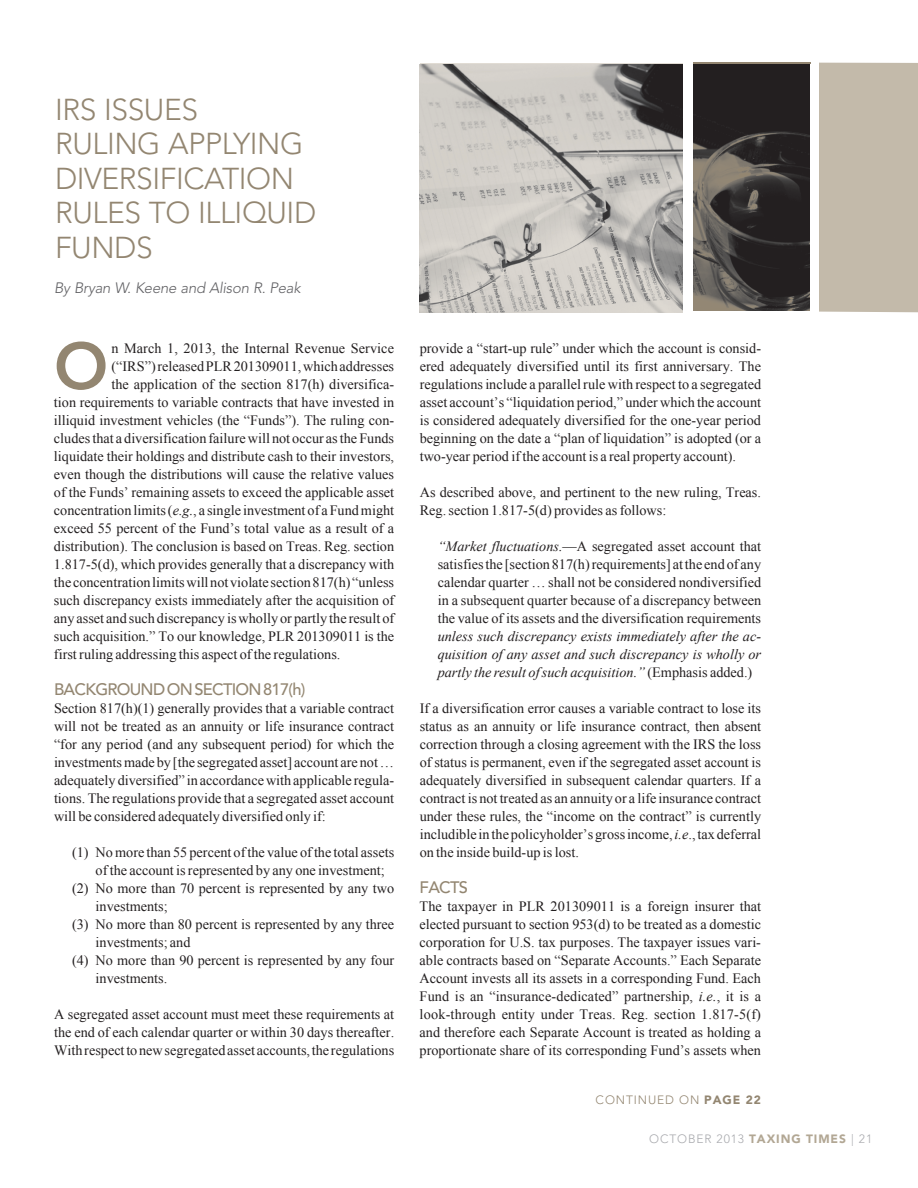
<style>
.page{position:relative;width:918px;height:1188px;background:#fff}
.page>*{position:absolute;margin:0;border:0;box-sizing:border-box;transform-origin:0 0}
.t1{font:800 65.1px "Avenir LT Std";color:#938671}
.t2{font:300 30px/34.5px "Avenir LT Std";letter-spacing:-.015em;color:#938671}
.t3{font:500 16.5px "Avenir LT Std";letter-spacing:-.045em;color:#938671}
.t4{font:italic 300 15px "Avenir LT Std";letter-spacing:-.015em;color:#636366}
.t5{font:14.25px/18px "Times New Roman";color:#231f20;text-align:justify}
.t6{font:italic 14.25px/18px "Times New Roman";color:#231f20;text-align:justify}
.t7{font:900 12px "Avenir LT Std";letter-spacing:.075em;color:#b2a794}
.t8{font:300 12px "Avenir LT Std";letter-spacing:.075em;color:#938671}
.t9{font:300 12px "Avenir LT Std";color:#a8a9ad}
.s1{font-style:italic}
.s2{font-style:normal}
.s3{font-weight:900}
.s4{font-weight:300;color:#a8a9ad}
</style>
<div class="page">
<img style="left:420px;top:65px;width:263px;height:247px">
<svg style="left:693px;top:63px;width:118px;height:248px;fill:#231f20"></svg>
<div style="left:819px;top:63px;width:99px;height:249px;background:#c3baaa"></div>
<h2 class="t2" style="left:55px;top:92px;width:75px">IRS ISSUES<br>RU LING</h2>
<h2 class="t2" style="left:168px;top:127px;width:99px">APP LYING</h2>
<h2 class="t2" style="left:55px;top:161px;width:197px">DIVERSIFICATION<br>RU LES TO ILLIQUID<br>FUNDS</h2>
<p class="t4" style="left:54px;top:279px;width:248px">By Bryan W. Keene and Alison R. Peak</p>
<h1 class="t1" style="left:54px;top:328px;width:56px">O</h1>
<p class="t5" style="left:111px;top:339px;width:284px">n March 1, 2013, the Internal Revenue Service</p>
<p class="t5" style="left:111px;top:357px;width:284px">(“IRS”) released PLR 201309011, which addresses</p>
<p class="t5" style="left:111px;top:375px;width:284px">the application of the section 817(h) diversifica-</p>
<p class="t5" style="left:54px;top:393px;width:342px">tion requirements to variable contracts that have invested in</p>
<p class="t5" style="left:54px;top:411px;width:342px">illiquid investment vehicles (the “Funds”). The ruling con-</p>
<p class="t5" style="left:54px;top:429px;width:342px">cludes that a diversification failure will not occur as the Funds</p>
<p class="t5" style="left:54px;top:447px;width:342px">liquidate their holdings and distribute cash to their investors,</p>
<p class="t5" style="left:54px;top:465px;width:342px">even though the distributions will cause the relative values</p>
<p class="t5" style="left:54px;top:483px;width:342px">of the Funds’ remaining assets to exceed the applicable asset</p>
<p class="t5" style="left:54px;top:501px;width:342px">concentration limits (<span class="s1">e.g.</span>, a single investment of a Fund might</p>
<p class="t5" style="left:54px;top:519px;width:342px">exceed 55 percent of the Fund’s total value as a result of a</p>
<p class="t5" style="left:54px;top:537px;width:342px">distribution). The conclusion is based on Treas. Reg. section</p>
<p class="t5" style="left:54px;top:555px;width:342px">1.817-5(d), which provides generally that a discrepancy with</p>
<p class="t5" style="left:54px;top:573px;width:342px">the concentration limits will not violate section 817(h) “unless</p>
<p class="t5" style="left:54px;top:591px;width:342px">such discrepancy exists immediately after the acquisition of</p>
<p class="t5" style="left:54px;top:609px;width:342px">any asset and such discrepancy is wholly or partly the result of</p>
<p class="t5" style="left:54px;top:627px;width:342px">such acquisition.” To our knowledge, PLR 201309011 is the</p>
<p class="t5" style="left:54px;top:645px;width:288px">first ruling addressing this aspect of the regulations.</p>
<p class="t3" style="left:54px;top:680px;width:253px">BACKG ROUND ON SECTION 817(h)</p>
<p class="t5" style="left:54px;top:699px;width:342px">Section 817(h)(1) generally provides that a variable contract will not be treated as an annuity or life insurance contract “for any period (and any subsequent period) for which the investments made by [the segregated asset] account are not … adequately diversified” in accordance with applicable regula&shy;tions. The regulations provide that a segregated asset account will be considered adequately diversified only if:</p>
<p class="t5" style="left:72px;top:843px;width:324px">(1) No more than 55 percent of the value of the total assets</p>
<p class="t5" style="left:96px;top:861px;width:291px">of the account is represented by any one investment;</p>
<p class="t5" style="left:72px;top:879px;width:324px">(2) No more than 70 percent is represented by any two</p>
<p class="t5" style="left:96px;top:897px;width:74px">investments;</p>
<p class="t5" style="left:72px;top:915px;width:324px">(3) No more than 80 percent is represented by any three</p>
<p class="t5" style="left:96px;top:933px;width:96px">investments; and</p>
<p class="t5" style="left:72px;top:951px;width:324px">(4) No more than 90 percent is represented by any four</p>
<p class="t5" style="left:96px;top:969px;width:73px">investments.</p>
<p class="t5" style="left:54px;top:1005px;width:342px">A segregated asset account must meet these requirements at the end of each calendar quarter or within 30 days thereafter.<br>With respect to new segregated asset accounts, the regulations</p>
<p class="t5" style="left:420px;top:339px;width:343px">provide a “start-up rule” under which the account is consid&shy;ered adequately diversified until its first anniversary. The regulations include a parallel rule with respect to a segregated asset account’s “liquidation period,” under which the account is considered adequately diversified for the one-year period beginning on the date a “plan of liquidation” is adopted (or a two-year period if the account is a real property account).</p>
<p class="t5" style="left:420px;top:483px;width:343px">As described above, and pertinent to the new ruling, Treas.<br>Reg. section 1.817-5(d) provides as follows:</p>
<p class="t5" style="left:438px;top:537px;width:325px"><span class="s1">“Market fluctuations.</span>—A segregated asset account that satisfies the [section 817(h) requirements] at the end of any calendar quarter … shall not be considered nondiversified in a subsequent quarter because of a discrepancy between the value of its assets and the diversification requirements</p>
<p class="t6" style="left:438px;top:627px;width:325px">unless such discrepancy exists immediately after the ac&shy;quisition of any asset and such discrepancy is wholly or partly the result of such acquisition.” <span class="s2">(Emphasis added.)</span></p>
<p class="t5" style="left:420px;top:699px;width:343px">If a diversification error causes a variable contract to lose its status as an annuity or life insurance contract, then absent correction through a closing agreement with the IRS the loss of status is permanent, even if the segregated asset account is adequately diversified in subsequent calendar quarters. If a contract is not treated as an annuity or a life insurance contract under these rules, the “income on the contract” is currently includible in the policyholder’s gross income, <span class="s1">i.e</span>., tax deferral on the inside build-up is lost.</p>
<p class="t3" style="left:420px;top:878px;width:50px">FACTS</p>
<p class="t5" style="left:420px;top:897px;width:343px">The taxpayer in PLR 201309011 is a foreign insurer that elected pursuant to section 953(d) to be treated as a domestic corporation for U.S. tax purposes. The taxpayer issues vari&shy;able contracts based on “Separate Accounts.” Each Separate Account invests all its assets in a corresponding Fund. Each Fund is an “insurance-dedicated” partnership, <span class="s1">i.e.</span>, it is a look-through entity under Treas. Reg. section 1.817-5(f) and therefore each Separate Account is treated as holding a proportionate share of its corresponding Fund’s assets when</p>
<p class="t8" style="left:596px;top:1093px;width:167px">CONTINUED ON <span class="s3">PAGE 22</span></p>
<p class="t9" style="left:649px;top:1132px;width:10px">OCTOBER</p>
<p class="t7" style="left:717px;top:1132px;width:157px"><span class="s4">2013</span> TAXING TIMES <span class="s4">| 21</span></p>
</div>
